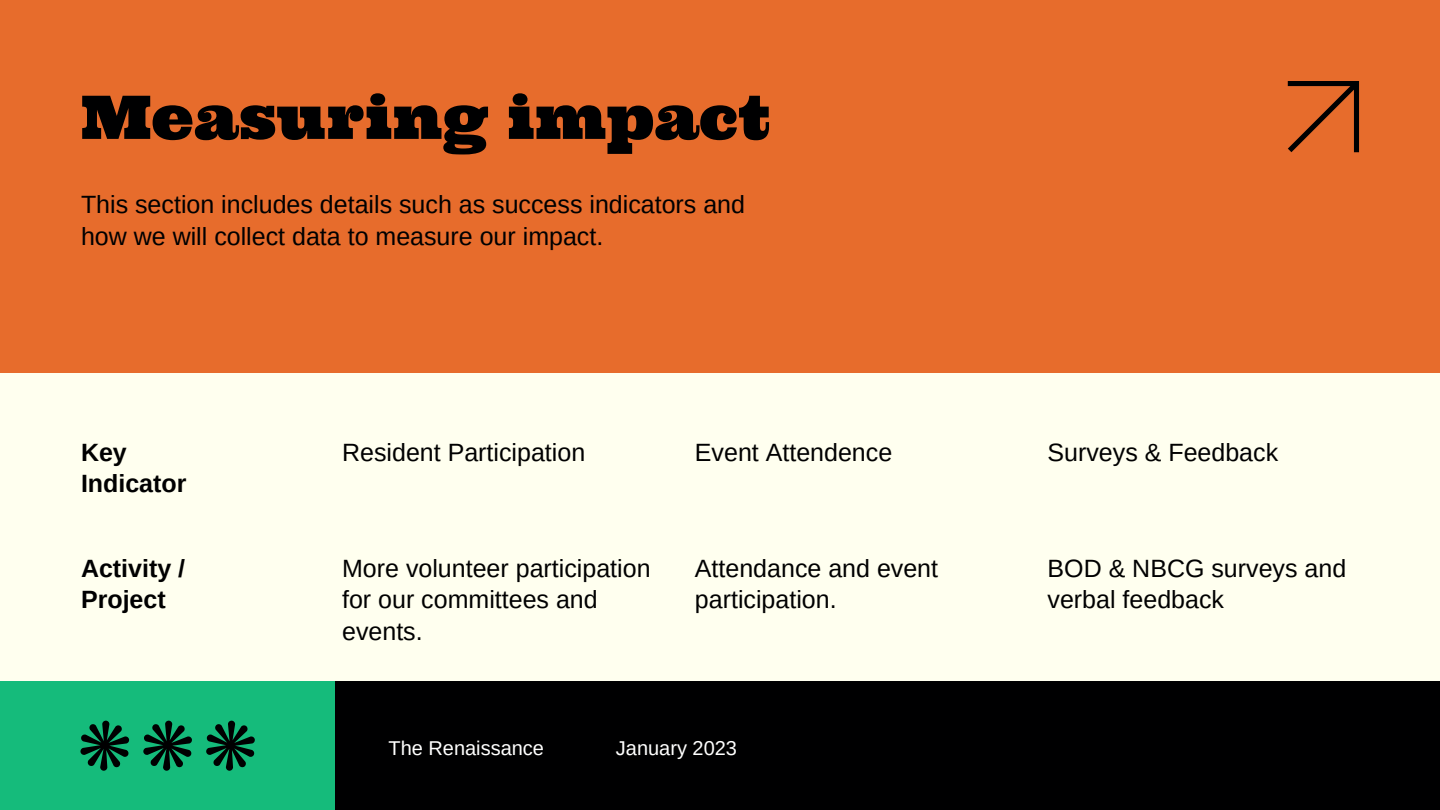
<style>
.page{position:relative;width:1440px;height:810px;background:#e76c2c}
.page>*{position:absolute;margin:0;border:0;box-sizing:border-box;transform-origin:0 0}
.t1{font:60px "Ultra";color:#000001}
.t2{font:25px/31.5px "Arimo";color:#000001}
.t3{font:700 25px/31.5px "Arimo";color:#000001}
.t4{font:20px "Arimo";color:#fff}
</style>
<div class="page">
<svg style="left:1288px;top:81px;width:71px;height:71px"></svg>
<div style="left:0;top:373px;width:1440px;height:307px;background:#ffffef"></div>
<div style="left:0;top:681px;width:335px;height:129px;background:#15bb7b"></div>
<div style="left:335px;top:681px;width:1105px;height:129px;background:#000001"></div>
<svg style="left:80px;top:721px;width:50px;height:50px"></svg>
<svg style="left:143px;top:721px;width:49px;height:50px"></svg>
<svg style="left:206px;top:721px;width:49px;height:50px"></svg>
<h1 class="t1" style="left:81px;top:78px;width:690px">Measuring impact</h1>
<p class="t2" style="left:81px;top:189px;width:666px">This section includes details such as success indicators and how we will collect data to measure our impact.</p>
<p class="t3" style="left:81px;top:436px;width:107px">Key<br>Indicator</p>
<p class="t3" style="left:81px;top:553px;width:106px">Activity /<br>Project</p>
<p class="t2" style="left:342px;top:436px;width:245px">Resident Participation</p>
<p class="t2" style="left:342px;top:553px;width:310px">More volunteer participation for our committees and events.</p>
<p class="t2" style="left:695px;top:436px;width:199px">Event Attendence</p>
<p class="t2" style="left:695px;top:553px;width:245px">Attendance and event participation.</p>
<p class="t4" style="left:388px;top:736px;width:157px">The Renaissance</p>
<p class="t4" style="left:616px;top:736px;width:123px">January 2023</p>
<p class="t2" style="left:1048px;top:436px;width:232px">Surveys &amp; Feedback</p>
<p class="t2" style="left:1048px;top:553px;width:300px">BOD &amp; NBCG surveys and verbal feedback</p>
</div>
